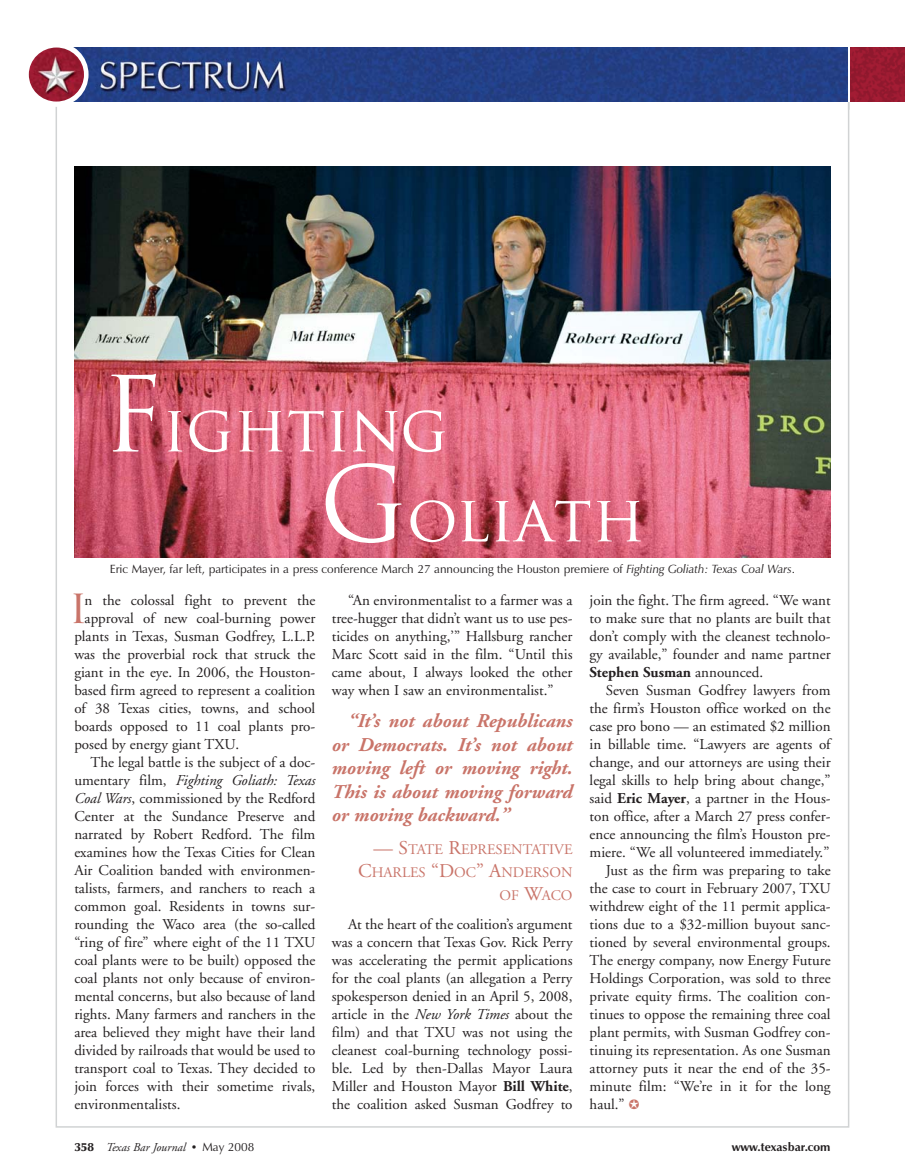
<style>
.page{position:relative;width:905px;height:1175px;background:#fff}
.page>*{position:absolute;margin:0;border:0;box-sizing:border-box;transform-origin:0 0}
.t1{font:62.85px "Trajan Pro";color:#fff}
.t2{font:46.05px "Trajan Pro";color:#c97469}
.t3{font:italic 700 19.5px/23.4px "Adobe Garamond";color:#c97469;text-align:justify}
.t4{font:15px/18px "Adobe Garamond";color:#231f20;text-align:justify}
.t5{font:italic 15px "Adobe Garamond";color:#231f20}
.t6{font:14.7px/22.8px "Adobe Garamond";color:#c97469;text-align:right}
.t7{font:12px "Zapf Humanist 601 BT";color:#231f20}
.t8{font:italic 12px "Adobe Garamond";color:#231f20}
.t9{font:700 12px "Zapf Humanist 601 BT";color:#231f20}
.s1{font-size:101.85px}
.s2{font-style:italic}
.s3{font-style:normal}
.s4{font-size:19.5px}
.s5{font-weight:700}
.s6{font-family:"Monotype Sorts";font-size:13.5px;color:#c97469}
.s7{font-family:"Zapf Humanist 601 BT";font-weight:900;font-style:normal}
.s8{font-family:"Zapf Humanist 601 BT";font-style:normal}
</style>
<div class="page">
<hr style="left:848px;top:47px;width:1px;height:63px;background:#d1d3d4">
<img style="left:850px;top:47px;width:54px;height:54px">
<hr style="left:848px;top:47px;width:1px;height:55px;background:#fff">
<img style="left:75px;top:47px;width:772px;height:54px">
<svg style="left:24px;top:42px;width:65px;height:65px"></svg>
<img style="left:29px;top:48px;width:55px;height:53px;border-radius:50%">
<img style="left:75px;top:166px;width:755px;height:391px">
<h1 class="t1" style="left:102px;top:393px;width:347px"><span class="s1">F</span>ighting</h1>
<h1 class="t1" style="left:319px;top:483px;width:327px"><span class="s1">G</span>oliath</h1>
<p class="t7" style="left:110px;top:564px;width:687px">Eric Mayer, far left, participates in a press conference March 27 announcing the Houston premiere of <span class="s2">Fighting Goliath: Texas Coal Wars</span>.</p>
<h2 class="t2" style="left:70px;top:580px;width:19px">i</h2>
<p class="t4" style="left:85px;top:592px;width:232px">n the colossal fight to prevent the</p>
<p class="t4" style="left:85px;top:610px;width:232px">approval of new coal-burning power</p>
<p class="t4" style="left:74px;top:628px;width:242px">plants in Texas, Susman Godfrey, L.L.P.</p>
<p class="t4" style="left:74px;top:646px;width:242px">was the proverbial rock that struck the</p>
<p class="t4" style="left:74px;top:664px;width:242px">giant in the eye. In 2006, the Houston-</p>
<p class="t4" style="left:74px;top:682px;width:242px">based firm agreed to represent a coalition</p>
<p class="t4" style="left:74px;top:700px;width:242px">of 38 Texas cities, towns, and school</p>
<p class="t4" style="left:74px;top:718px;width:242px">boards opposed to 11 coal plants pro-</p>
<p class="t4" style="left:74px;top:736px;width:166px">posed by energy giant TXU.</p>
<p class="t4" style="left:91px;top:754px;width:226px">The legal battle is the subject of a doc-</p>
<p class="t5" style="left:74px;top:774px;width:242px"><span class="s3">umentary film,</span> Fighting Goliath: Texas</p>
<p class="t4" style="left:74px;top:790px;width:242px"><span class="s2">Coal Wars</span>, commissioned by the Redford</p>
<p class="t4" style="left:74px;top:808px;width:242px">Center at the Sundance Preserve and</p>
<p class="t4" style="left:74px;top:826px;width:242px">narrated by Robert Redford. The film</p>
<p class="t4" style="left:74px;top:844px;width:242px">examines how the Texas Cities for Clean</p>
<p class="t4" style="left:74px;top:862px;width:242px">Air Coalition banded with environmen-</p>
<p class="t4" style="left:74px;top:880px;width:242px">talists, farmers, and ranchers to reach a</p>
<p class="t4" style="left:74px;top:898px;width:242px">common goal. Residents in towns sur-</p>
<p class="t4" style="left:74px;top:916px;width:242px">rounding the Waco area (the so-called</p>
<p class="t4" style="left:74px;top:934px;width:242px">“ring of fire” where eight of the 11 TXU</p>
<p class="t4" style="left:74px;top:952px;width:242px">coal plants were to be built) opposed the</p>
<p class="t4" style="left:74px;top:970px;width:242px">coal plants not only because of environ-</p>
<p class="t4" style="left:74px;top:988px;width:242px">mental concerns, but also because of land</p>
<p class="t4" style="left:74px;top:1006px;width:242px">rights. Many farmers and ranchers in the</p>
<p class="t4" style="left:74px;top:1024px;width:242px">area believed they might have their land</p>
<p class="t4" style="left:74px;top:1042px;width:242px">divided by railroads that would be used to</p>
<p class="t4" style="left:74px;top:1060px;width:242px">transport coal to Texas. They decided to</p>
<p class="t4" style="left:74px;top:1078px;width:242px">join forces with their sometime rivals,</p>
<p class="t4" style="left:74px;top:1096px;width:108px">environmentalists.</p>
<p class="t4" style="left:332px;top:592px;width:242px;text-indent:16px">“An environmentalist to a farmer was a tree-hugger that didn’t want us to use pes&shy;ticides on anything,’” Hallsburg rancher Marc Scott said in the film. “Until this came about, I always looked the other way when I saw an environmentalist.”</p>
<h3 class="t3" style="left:332px;top:711px;width:242px;text-indent:16px">“It’s not about Republicans or Democrats. It’s not about moving left or moving right.<br>This is about moving forward or moving backward.”</h3>
<p class="t6" style="left:358px;top:839px;width:216px"><span class="s4">— S</span>TATE <span class="s4">R</span>EPRESENTATIVE<br><span class="s4">C</span>HARLES <span class="s4">“D</span>OC<span class="s4">” A</span>NDERSON<br>OF <span class="s4">W</span>ACO</p>
<p class="t4" style="left:332px;top:916px;width:242px;text-indent:16px">At the heart of the coalition’s argument was a concern that Texas Gov. Rick Perry was accelerating the permit applications for the coal plants (an allegation a Perry spokesperson denied in an April 5, 2008, article in the <span class="s2">New York Times</span> about the film) and that TXU was not using the cleanest coal-burning technology possi&shy;ble. Led by then-Dallas Mayor Laura Miller and Houston Mayor <span class="s5">Bill White</span>, the coalition asked Susman Godfrey to</p>
<p class="t4" style="left:589px;top:592px;width:242px">join the fight. The firm agreed. “We want to make sure that no plants are built that don’t comply with the cleanest technolo&shy;gy available,” founder and name partner <span class="s5">Stephen Susman</span> announced.</p>
<p class="t4" style="left:606px;top:682px;width:226px">Seven Susman Godfrey lawyers from</p>
<p class="t4" style="left:589px;top:700px;width:242px">the firm’s Houston office worked on the</p>
<p class="t4" style="left:589px;top:718px;width:242px">case pro bono — an estimated $2 million</p>
<p class="t4" style="left:589px;top:736px;width:242px">in billable time. “Lawyers are agents of</p>
<p class="t4" style="left:589px;top:754px;width:242px">change, and our attorneys are using their</p>
<p class="t4" style="left:589px;top:772px;width:242px">legal skills to help bring about change,”</p>
<p class="t4" style="left:589px;top:790px;width:242px">said <span class="s5">Eric Mayer</span>, a partner in the Hous-</p>
<p class="t4" style="left:589px;top:808px;width:242px">ton office, after a March 27 press confer-</p>
<p class="t4" style="left:589px;top:826px;width:242px">ence announcing the film’s Houston pre-</p>
<p class="t4" style="left:589px;top:844px;width:241px">miere. “We all volunteered immediately.”</p>
<p class="t4" style="left:606px;top:862px;width:226px">Just as the firm was preparing to take</p>
<p class="t4" style="left:589px;top:880px;width:242px">the case to court in February 2007, TXU</p>
<p class="t4" style="left:589px;top:898px;width:242px">withdrew eight of the 11 permit applica-</p>
<p class="t4" style="left:589px;top:916px;width:242px">tions due to a $32-million buyout sanc-</p>
<p class="t4" style="left:589px;top:934px;width:242px">tioned by several environmental groups.</p>
<p class="t4" style="left:589px;top:952px;width:242px">The energy company, now Energy Future</p>
<p class="t4" style="left:589px;top:970px;width:242px">Holdings Corporation, was sold to three</p>
<p class="t4" style="left:589px;top:988px;width:242px">private equity firms. The coalition con-</p>
<p class="t4" style="left:589px;top:1006px;width:242px">tinues to oppose the remaining three coal</p>
<p class="t4" style="left:589px;top:1024px;width:242px">plant permits, with Susman Godfrey con-</p>
<p class="t4" style="left:589px;top:1042px;width:242px">tinuing its representation. As one Susman</p>
<p class="t4" style="left:589px;top:1060px;width:242px">attorney puts it near the end of the 35-</p>
<p class="t4" style="left:589px;top:1078px;width:242px">minute film: “We’re in it for the long</p>
<p class="t4" style="left:589px;top:1096px;width:51px">haul.” <span class="s6">✪</span></p>
<p class="t8" style="left:74px;top:1142px;width:181px"><span class="s7">358</span> Texas Bar Journal <span class="s3">•</span> <span class="s8">May 2008</span></p>
<p class="t9" style="left:731px;top:1142px;width:100px">www.texasbar.com</p>
</div>
